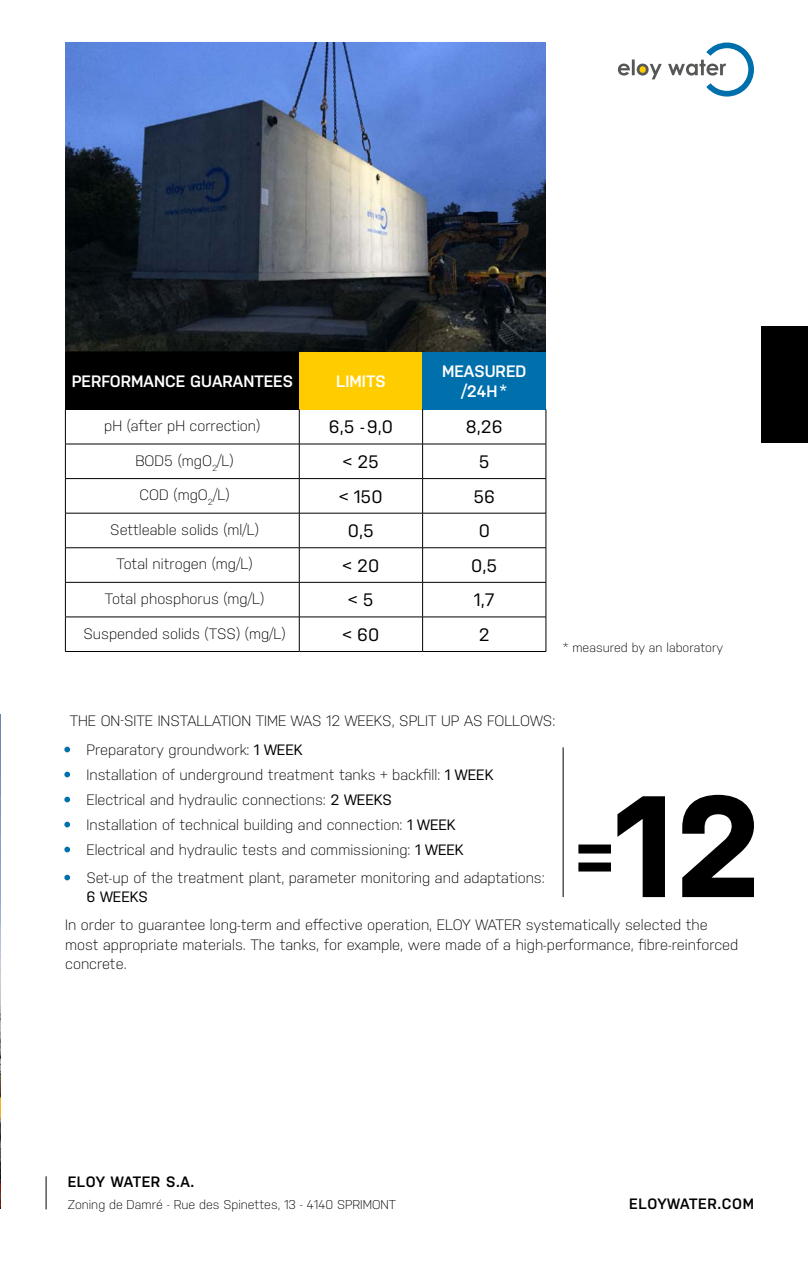
<style>
.page{position:relative;width:808px;height:1263px;background:#fff}
.page>*{position:absolute;margin:0;border:0;box-sizing:border-box;transform-origin:0 0}
.t1{font:18px "Nudista";color:#000}
.t2{font:600 16.5px/19.8px "Nudista";color:#fff;text-align:center}
.t3{font:300 15px/19.5px "Nudista";color:#000}
.t4{font:600 15px "Nudista";letter-spacing:.04em;color:#000}
.t5{font:300 12.75px "Nudista";color:#000}
.s1{color:#0070ac}
.s2{font-weight:400}
</style>
<div class="page">
<svg style="left:64px;top:747px;width:6px;height:5px"></svg>
<svg style="left:64px;top:772px;width:6px;height:5px"></svg>
<svg style="left:64px;top:797px;width:6px;height:5px"></svg>
<svg style="left:64px;top:822px;width:6px;height:5px"></svg>
<svg style="left:64px;top:847px;width:6px;height:5px"></svg>
<svg style="left:64px;top:875px;width:6px;height:5px"></svg>
<svg style="left:618px;top:43px;width:136px;height:54px"></svg>
<img style="left:65px;top:43px;width:481px;height:309px">
<hr style="left:46px;top:1176px;width:1px;height:33px;background:#000">
<img style="left:0;top:714px;width:1px;height:495px">
<div style="left:761px;top:326px;width:47px;height:116px;background:#000"></div>
<div style="left:65px;top:352px;width:234px;height:57px;background:#000"></div>
<div style="left:299px;top:352px;width:124px;height:57px;background:#fc0"></div>
<div style="left:423px;top:352px;width:123px;height:57px;background:#0070ac"></div>
<hr style="left:299px;top:409px;width:1px;height:35px;background:#000">
<hr style="left:422px;top:409px;width:1px;height:35px;background:#000">
<hr style="left:65px;top:444px;width:234px;height:1px;background:#000">
<hr style="left:299px;top:444px;width:124px;height:1px;background:#000">
<hr style="left:299px;top:444px;width:1px;height:34px;background:#000">
<hr style="left:423px;top:444px;width:123px;height:1px;background:#000">
<hr style="left:422px;top:444px;width:1px;height:34px;background:#000">
<hr style="left:65px;top:478px;width:234px;height:1px;background:#000">
<hr style="left:299px;top:478px;width:124px;height:1px;background:#000">
<hr style="left:299px;top:479px;width:1px;height:34px;background:#000">
<hr style="left:423px;top:478px;width:123px;height:1px;background:#000">
<hr style="left:422px;top:479px;width:1px;height:34px;background:#000">
<hr style="left:65px;top:513px;width:234px;height:1px;background:#000">
<hr style="left:299px;top:513px;width:124px;height:1px;background:#000">
<hr style="left:299px;top:513px;width:1px;height:35px;background:#000">
<hr style="left:423px;top:513px;width:123px;height:1px;background:#000">
<hr style="left:422px;top:513px;width:1px;height:35px;background:#000">
<hr style="left:65px;top:547px;width:234px;height:1px;background:#000">
<hr style="left:299px;top:547px;width:124px;height:1px;background:#000">
<hr style="left:299px;top:548px;width:1px;height:34px;background:#000">
<hr style="left:423px;top:547px;width:123px;height:1px;background:#000">
<hr style="left:422px;top:548px;width:1px;height:34px;background:#000">
<hr style="left:65px;top:582px;width:234px;height:1px;background:#000">
<hr style="left:299px;top:582px;width:124px;height:1px;background:#000">
<hr style="left:299px;top:582px;width:1px;height:35px;background:#000">
<hr style="left:423px;top:582px;width:123px;height:1px;background:#000">
<hr style="left:422px;top:582px;width:1px;height:35px;background:#000">
<hr style="left:65px;top:617px;width:234px;height:1px;background:#000">
<hr style="left:299px;top:617px;width:124px;height:1px;background:#000">
<hr style="left:299px;top:617px;width:1px;height:34px;background:#000">
<hr style="left:423px;top:617px;width:123px;height:1px;background:#000">
<hr style="left:422px;top:617px;width:1px;height:34px;background:#000">
<hr style="left:65px;top:409px;width:1px;height:35px;background:#000">
<hr style="left:546px;top:409px;width:1px;height:35px;background:#000">
<hr style="left:65px;top:444px;width:1px;height:34px;background:#000">
<hr style="left:546px;top:444px;width:1px;height:34px;background:#000">
<hr style="left:65px;top:479px;width:1px;height:34px;background:#000">
<hr style="left:546px;top:479px;width:1px;height:34px;background:#000">
<hr style="left:65px;top:513px;width:1px;height:35px;background:#000">
<hr style="left:546px;top:513px;width:1px;height:35px;background:#000">
<hr style="left:65px;top:548px;width:1px;height:34px;background:#000">
<hr style="left:546px;top:548px;width:1px;height:34px;background:#000">
<hr style="left:65px;top:582px;width:1px;height:35px;background:#000">
<hr style="left:546px;top:582px;width:1px;height:35px;background:#000">
<hr style="left:65px;top:617px;width:1px;height:34px;background:#000">
<hr style="left:546px;top:617px;width:1px;height:34px;background:#000">
<hr style="left:65px;top:651px;width:234px;height:1px;background:#000">
<hr style="left:299px;top:651px;width:124px;height:1px;background:#000">
<hr style="left:423px;top:651px;width:123px;height:1px;background:#000">
<hr style="left:563px;top:747px;width:1px;height:150px;background:#000">
<svg style="left:578px;top:795px;width:176px;height:102px"></svg>
<p class="t2" style="left:72px;top:371px;width:223px">PERFORMANCE GUARANTEES</p>
<p class="t2" style="left:336px;top:371px;width:51px">LIMITS</p>
<p class="t2" style="left:442px;top:361px;width:86px">MEASURED /24H*</p>
<p class="t3" style="left:104px;top:416px;width:158px">pH (after pH correction)</p>
<p class="t1" style="left:329px;top:417px;width:66px">6,5 -9,0</p>
<p class="t1" style="left:466px;top:417px;width:38px">8,26</p>
<p class="t3" style="left:135px;top:451px;width:100px">BOD5 (mgO<sub>2</sub>/L)</p>
<p class="t1" style="left:343px;top:451px;width:38px">&lt; 25</p>
<p class="t1" style="left:479px;top:451px;width:12px">5</p>
<p class="t3" style="left:140px;top:485px;width:91px">COD (mgO<sub>2</sub>/L)</p>
<p class="t1" style="left:339px;top:486px;width:45px">&lt; 150</p>
<p class="t1" style="left:473px;top:486px;width:23px">56</p>
<p class="t3" style="left:110px;top:520px;width:150px">Settleable solids (ml/L)</p>
<p class="t1" style="left:348px;top:520px;width:28px">0,5</p>
<p class="t1" style="left:479px;top:520px;width:13px">0</p>
<p class="t3" style="left:117px;top:554px;width:137px">Total nitrogen (mg/L)</p>
<p class="t1" style="left:343px;top:555px;width:38px">&lt; 20</p>
<p class="t1" style="left:471px;top:555px;width:28px">0,5</p>
<p class="t3" style="left:105px;top:589px;width:161px">Total phosphorus (mg/L)</p>
<p class="t1" style="left:348px;top:590px;width:27px">&lt; 5</p>
<p class="t1" style="left:474px;top:590px;width:22px">1,7</p>
<p class="t3" style="left:83px;top:623px;width:204px">Suspended solids (TSS) (mg/L)</p>
<p class="t1" style="left:343px;top:624px;width:38px">&lt; 60</p>
<p class="t1" style="left:479px;top:624px;width:12px">2</p>
<p class="t5" style="left:563px;top:640px;width:162px">* measured by an laboratory</p>
<p class="t3" style="left:70px;top:710px;width:487px">THE ON-SITE INSTALLATION TIME WAS 12 WEEKS, SPLIT UP AS FOLLOWS:</p>
<p class="t3" style="left:65px;top:740px;width:239px"><span class="s1">•</span> Preparatory groundwork: <span class="s2">1 WEEK</span></p>
<p class="t3" style="left:65px;top:765px;width:430px"><span class="s1">•</span> Installation of underground treatment tanks + backfill: <span class="s2">1 WEEK</span></p>
<p class="t3" style="left:65px;top:790px;width:328px"><span class="s1">•</span> Electrical and hydraulic connections: <span class="s2">2 WEEKS</span></p>
<p class="t3" style="left:65px;top:815px;width:392px"><span class="s1">•</span> Installation of technical building and connection: <span class="s2">1 WEEK</span></p>
<p class="t3" style="left:65px;top:840px;width:400px"><span class="s1">•</span> Electrical and hydraulic tests and commissioning: <span class="s2">1 WEEK</span></p>
<p class="t3" style="left:86px;top:868px;width:460px;text-indent:-21px"><span class="s1">•</span> Set-up of the treatment plant, parameter monitoring and adaptations:<br><span class="s2">6 WEEKS</span></p>
<p class="t3" style="left:65px;top:915px;width:675px">In order to guarantee long-term and effective operation, ELOY WATER systematically selected the most appropriate materials. The tanks, for example, were made of a high-performance, fibre-reinforced concrete.</p>
<p class="t4" style="left:68px;top:1173px;width:128px">ELOY WATER S.A.</p>
<p class="t5" style="left:68px;top:1197px;width:330px">Zoning de Damré - Rue des Spinettes, 13 - 4140 SPRIMONT</p>
<p class="t4" style="left:629px;top:1195px;width:126px">ELOYWATER.COM</p>
</div>
